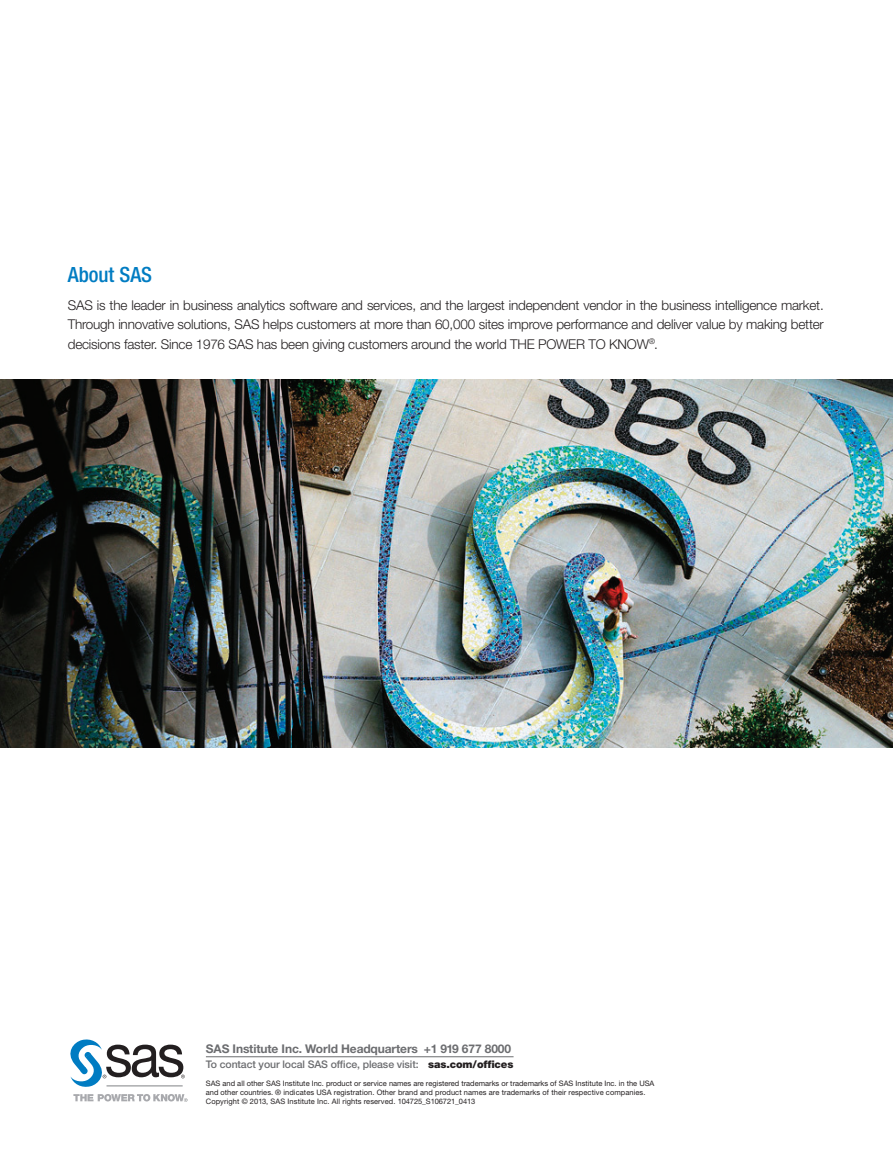
<style>
.page{position:relative;width:893px;height:1170px;background:#fff}
.page>*{position:absolute;margin:0;border:0;box-sizing:border-box;transform-origin:0 0}
.Head_1{font:500 condensed 21px "Helvetica Neue LT Std";color:#007cc2}
.Body{font:300 13.5px/19.5px "Helvetica Neue LT Std";letter-spacing:-.015em;color:#231f20}
.t1{font:700 12px "Helvetica Neue LT Std";letter-spacing:-.01em;color:#6c6d70}
.t2{font:500 10.5px "Helvetica Neue LT Std";letter-spacing:-.01em;color:#6c6d70}
.t3{font:7.5px/9px "Helvetica Neue LT Std";color:#231f20}
.s1{font-weight:900;color:#231f20}
</style>
<div class="page">
<svg style="left:70px;top:1039px;width:118px;height:62px"></svg>
<hr style="left:107px;top:1085px;width:76px;height:1px;background:#808285">
<img style="left:0;top:379px;width:893px;height:368px">
<hr style="left:206px;top:1056px;width:308px;height:1px;background:#6c6d70">
<p class="Head_1" style="left:68px;top:262px;width:86px">About SAS</p>
<p class="Body" style="left:68px;top:295px;width:758px">SAS is the leader in business analytics software and services, and the largest independent vendor in the business intelligence market.<br>Through innovative solutions, SAS helps customers at more than 60,000 sites improve performance and deliver value by making better decisions faster. Since 1976 SAS has been giving customers around the world THE POWER TO KNOW<sup>®</sup>.</p>
<p class="t1" style="left:206px;top:1040px;width:307px">SAS Institute Inc. World Headquarters +1 919 677 8000</p>
<p class="t2" style="left:206px;top:1057px;width:309px">To contact your local SAS office, please visit: <span class="s1">sas.com/offices</span></p>
<p class="t3" style="left:206px;top:1078px;width:450px">SAS and all other SAS Institute Inc. product or service names are registered trademarks or trademarks of SAS Institute Inc. in the USA and other countries. ® indicates USA registration. Other brand and product names are trademarks of their respective companies.<br>Copyright © 2013, SAS Institute Inc. All rights reserved. 104725_S106721_0413</p>
</div>
